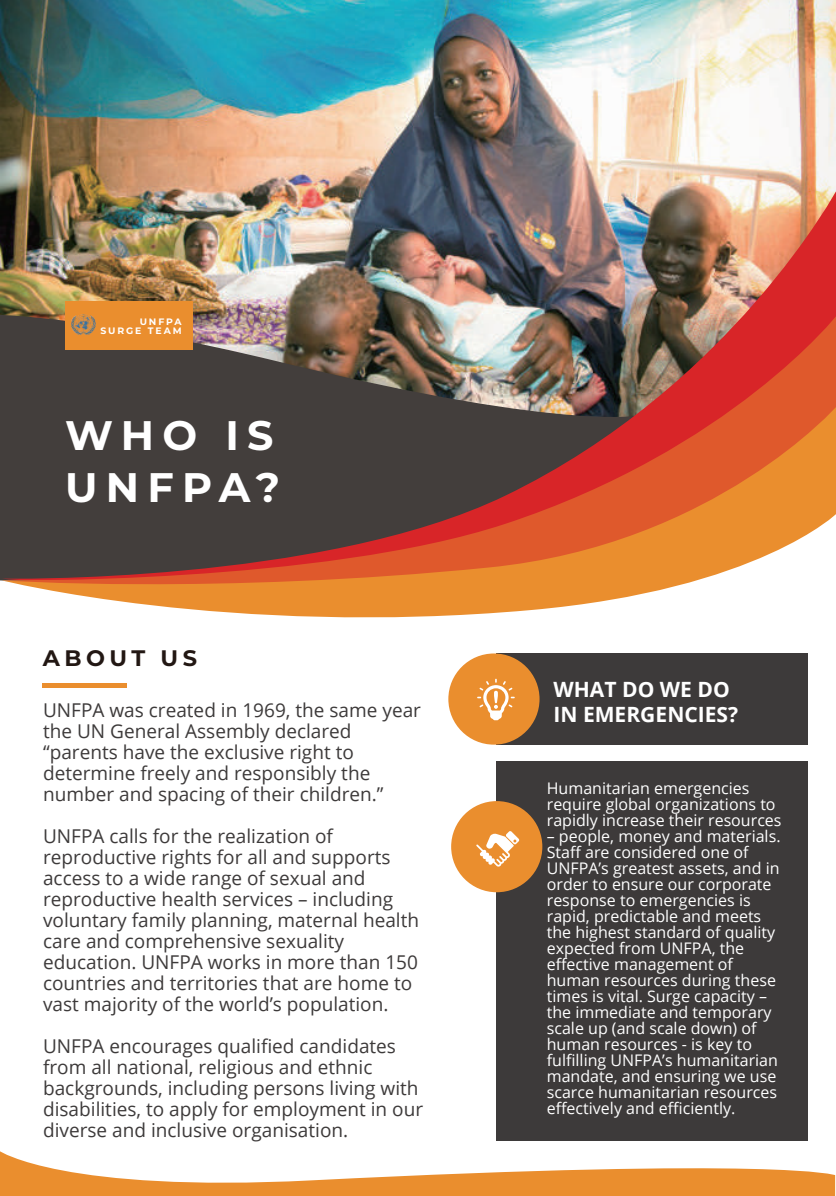
<style>
.page{position:relative;width:836px;height:1196px;background:#fff}
.page>*{position:absolute;margin:0;border:0;box-sizing:border-box;transform-origin:0 0}
.t1{font:700 41.2px/52.4px "Montserrat";letter-spacing:.2em;color:#fff}
.t2{font:700 22.4px "Montserrat";letter-spacing:.2em;color:#221713}
.t3{font:700 21px/25.2px "Open Sans";color:#fff}
.t4{font:19px/21px "Open Sans";color:#3d3a3a}
.t5{font:16px/16px "Open Sans";color:#fff}
.t6{font:700 9.4px/9.6px "Montserrat";letter-spacing:.2em;color:#fff;text-align:right}
</style>
<div class="page">
<img style="left:1px;top:0;width:834px;height:315px">
<hr style="left:43px;top:683px;width:84px;height:4px;background:#ea8e2e">
<svg style="left:0;top:1151px;width:834px;height:44px"></svg>
<div style="left:496px;top:761px;width:311px;height:379px;background:#3d3a3a"></div>
<div style="left:451px;top:801px;width:91px;height:91px;background:#ea8e2e;border-radius:50%"></div>
<div style="left:496px;top:653px;width:311px;height:92px;background:#3d3a3a"></div>
<div style="left:448px;top:653px;width:91px;height:91px;background:#ea8e2e;border-radius:50%"></div>
<svg style="left:477px;top:678px;width:37px;height:42px"></svg>
<svg style="left:476px;top:831px;width:43px;height:35px"></svg>
<img style="left:2px;top:189px;width:833px;height:126px">
<svg style="left:71px;top:594px;width:570px;height:24px;fill:#ea8e2e"></svg>
<svg style="left:2px;top:315px;width:833px;height:279px;background:#8a5742"></svg>
<div style="left:65px;top:301px;width:127px;height:49px;background:#ea8e2e"></div>
<img style="left:71px;top:314px;width:25px;height:21px">
<p class="t6" style="left:100px;top:316px;width:83px">UNFPA<br>SURGE TEAM</p>
<h1 class="t1" style="left:65px;top:406px;width:216px">WHO IS<br>UNFPA?</h1>
<p class="t2" style="left:43px;top:641px;width:156px">ABOUT US</p>
<p class="t4" style="left:43px;top:699px;width:379px">UNFPA was created in 1969, the same year the UN General Assembly declared “parents have the exclusive right to determine freely and responsibly the number and spacing of their children.”</p>
<p class="t4" style="left:43px;top:825px;width:377px">UNFPA calls for the realization of reproductive rights for all and supports access to a wide range of sexual and reproductive health services – including voluntary family planning, maternal health care and comprehensive sexuality education. UNFPA works in more than 150 countries and territories that are home to vast majority of the world’s population.</p>
<p class="t4" style="left:43px;top:1035px;width:381px">UNFPA encourages qualified candidates from all national, religious and ethnic backgrounds, including persons living with disabilities, to apply for employment in our diverse and inclusive organisation.</p>
<p class="t3" style="left:553px;top:676px;width:186px">WHAT DO WE DO<br>IN EMERGENCIES?</p>
<p class="t5" style="left:546px;top:779px;width:236px">Humanitarian emergencies require global organizations to rapidly increase their resources</p>
<p class="t5" style="left:546px;top:827px;width:235px">– people, money and materials.<br>Staff are considered one of<br>UNFPA’s greatest assets, and in order to ensure our corporate response to emergencies is rapid, predictable and meets the highest standard of quality expected from UNFPA, the effective management of human resources during these times is vital. Surge capacity – the immediate and temporary scale up (and scale down) of human resources - is key to fulfilling UNFPA’s humanitarian mandate, and ensuring we use scarce humanitarian resources effectively and efficiently.</p>
</div>
